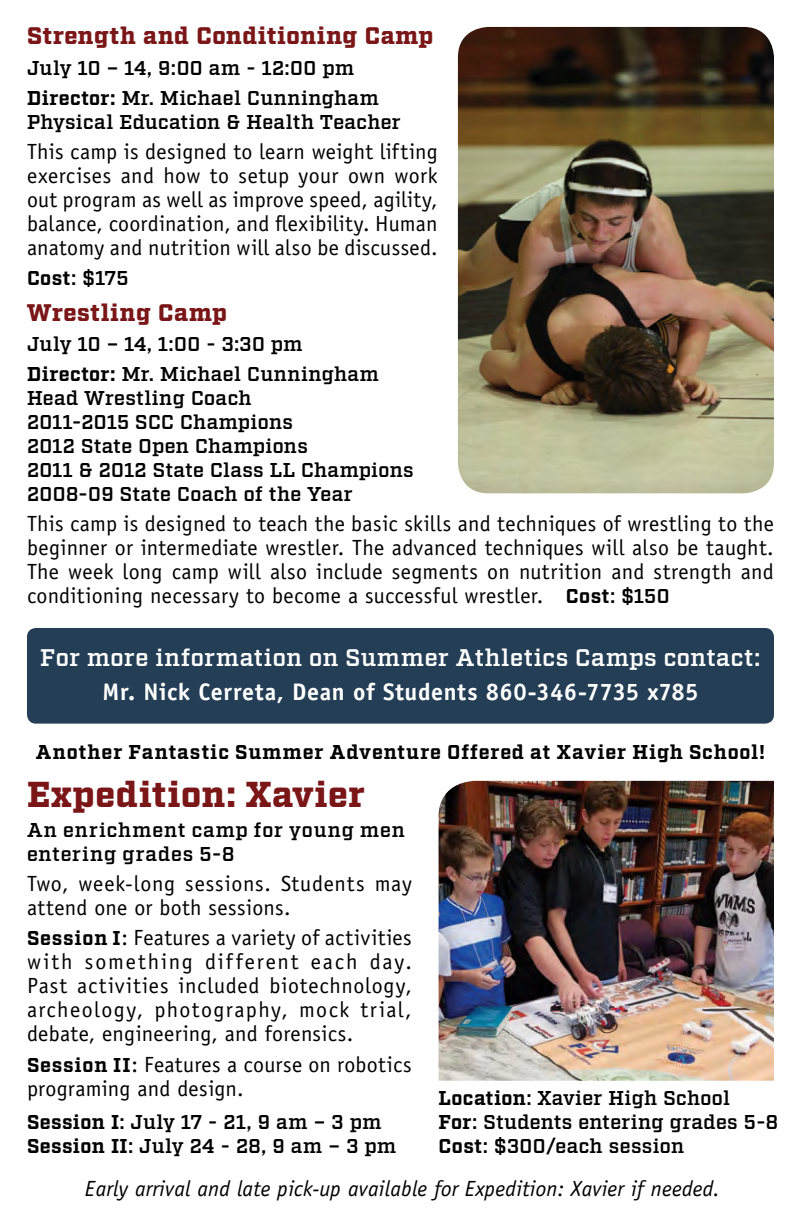
<style>
.page{position:relative;width:792px;height:1224px;background:#fff}
.page>*{position:absolute;margin:0;border:0;box-sizing:border-box;transform-origin:0 0}
.t1{font:900 36px "Factoria";letter-spacing:.015em;color:#7a1617}
.t2{font:600 24px "Factoria";letter-spacing:.02em;color:#fff}
.t3{font:700 24px "Officina Sans";letter-spacing:.02em;color:#fff}
.t4{font:900 24px "Factoria";letter-spacing:.02em;color:#7a1617}
.t5{font:22px/24px "Officina Sans";letter-spacing:.015em;color:#000;text-align:justify}
.t6{font:italic 22px "Officina Sans";letter-spacing:.01em;color:#000}
.t7{font:600 20px/24px "Factoria";letter-spacing:.01em;color:#000}
.t8{font:700 20px "Factoria";letter-spacing:.04em;color:#000}
.t9{font:600 20px/24px "Factoria";letter-spacing:.04em;color:#000}
.s1{font-weight:700}
.s2{font-family:"Factoria";font-weight:700;font-size:20px}
.s3{font-family:"Factoria";font-weight:600;font-size:20px}
</style>
<div class="page">
<div style="left:27px;top:628px;width:747px;height:96px;background:#233e55;border-radius:9px"></div>
<img style="left:458px;top:27px;width:316px;height:466px">
<img style="left:439px;top:781px;width:335px;height:300px">
<p class="t4" style="left:27px;top:22px;width:408px">Strength and Conditioning Camp</p>
<p class="t7" style="left:27px;top:53px;width:353px;line-height:30.2px">July 10 – 14, 9:00 am - 12:00 pm<br><span class="s1">Director:</span> Mr. Michael Cunningham</p>
<p class="t7" style="left:27px;top:111px;width:375px">Physical Education &amp; Health Teacher</p>
<p class="t5" style="left:27px;top:139px;width:412px">This camp is designed to learn weight lifting exercises and how to setup your own work out program as well as improve speed, agility, balance, coordination, and flexibility. Human anatomy and nutrition will also be discussed.</p>
<p class="t7" style="left:27px;top:267px;width:103px"><span class="s1">Cost</span>: $175</p>
<p class="t4" style="left:27px;top:298px;width:201px">Wrestling Camp</p>
<p class="t7" style="left:27px;top:330px;width:353px;line-height:30.2px">July 10 – 14, 1:00 - 3:30 pm<br><span class="s1">Director:</span> Mr. Michael Cunningham</p>
<p class="t7" style="left:27px;top:387px;width:388px">Head Wrestling Coach<br>2011-2015 SCC Champions<br>2012 State Open Champions<br>2011 &amp; 2012 State Class LL Champions<br>2008-09 State Coach of the Year</p>
<p class="t5" style="left:27px;top:512px;width:748px">This camp is designed to teach the basic skills and techniques of wrestling to the beginner or intermediate wrestler. The advanced techniques will also be taught.<br>The week long camp will also include segments on nutrition and strength and conditioning necessary to become a successful wrestler. <span class="s2">Cost</span><span class="s3">: $150</span></p>
<p class="t2" style="left:40px;top:643px;width:722px">For more information on Summer Athletics Camps contact:</p>
<p class="t3" style="left:103px;top:677px;width:597px">Mr. Nick Cerreta, Dean of Students 860-346-7735 x785</p>
<p class="t8" style="left:36px;top:740px;width:731px">Another Fantastic Summer Adventure Offered at Xavier High School!</p>
<h1 class="t1" style="left:27px;top:773px;width:340px">Expedition: Xavier</h1>
<p class="t9" style="left:27px;top:819px;width:379px">An enrichment camp for young men entering grades 5-8</p>
<p class="t5" style="left:27px;top:872px;width:386px">Two, week-long sessions. Students may attend one or both sessions.</p>
<p class="t5" style="left:27px;top:926px;width:386px"><span class="s2">Session I</span>: Features a variety of activities with something different each day.<br>Past activities included biotechnology, archeology, photography, mock trial, debate, engineering, and forensics.</p>
<p class="t5" style="left:27px;top:1052px;width:386px"><span class="s2">Session II</span>: Features a course on robotics programing and design.</p>
<p class="t7" style="left:27px;top:1111px;width:371px"><span class="s1">Session I</span>: July 17 - 21, 9 am – 3 pm<br><span class="s1">Session II</span>: July 24 - 28, 9 am – 3 pm</p>
<p class="t7" style="left:439px;top:1087px;width:341px"><span class="s1">Location</span>: Xavier High School<br><span class="s1">For</span>: Students entering grades 5-8<br><span class="s1">Cost</span>: $300/each session</p>
<p class="t6" style="left:85px;top:1175px;width:636px">Early arrival and late pick-up available for Expedition: Xavier if needed.</p>
</div>
